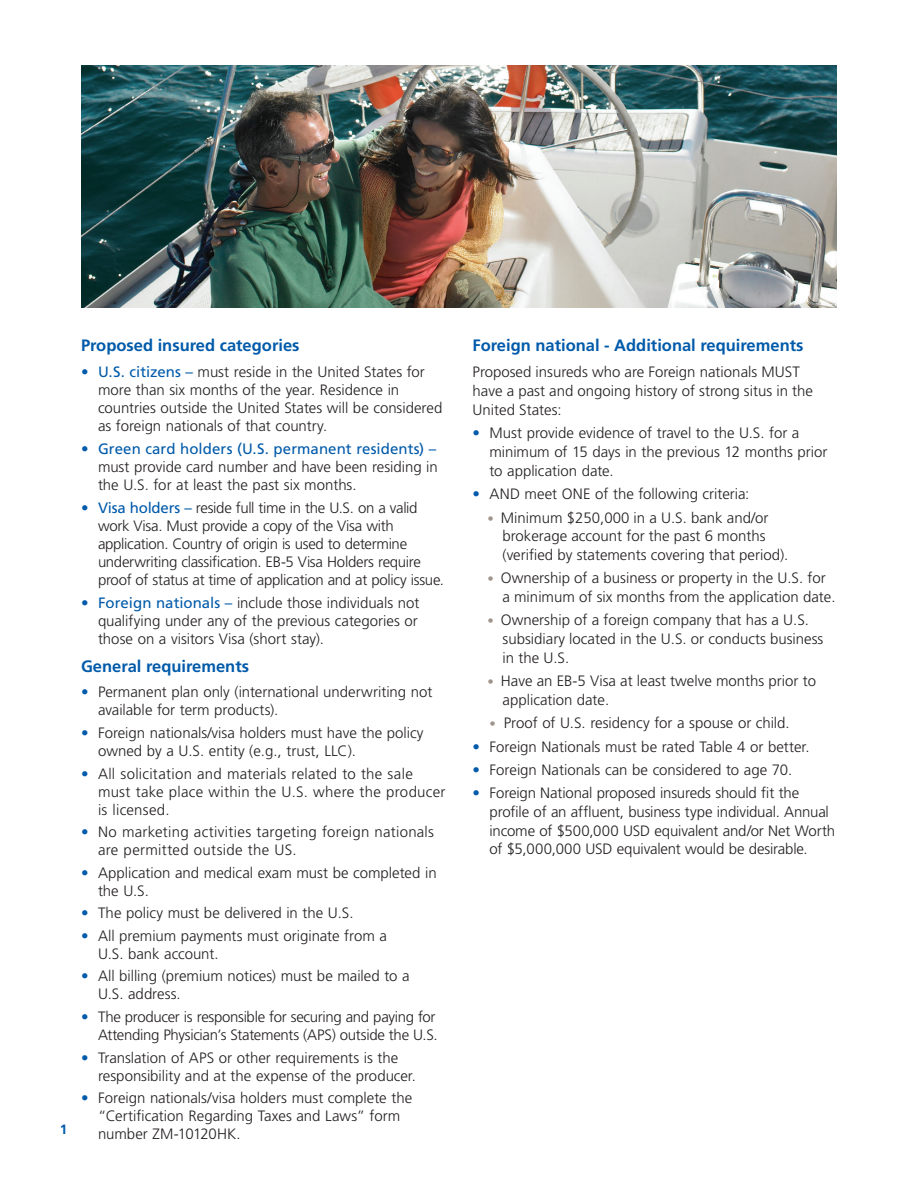
<style>
.page{position:relative;width:918px;height:1188px;background:#fff}
.page>*{position:absolute;margin:0;border:0;box-sizing:border-box;transform-origin:0 0}
.Head_2{font:700 16.5px "Frutiger LT Std";color:#015aaa}
.Bullet{font:300 15px/18px "Frutiger LT Std";color:#231f20}
.Bullet-2{font:300 15px/18px "Frutiger LT Std";letter-spacing:-.02em;color:#231f20}
.Bullet-3{font:300 15px/18px "Frutiger LT Std";letter-spacing:.02em;color:#231f20}
.Head_2-2{font:700 13.5px "Frutiger LT Std";color:#015aaa}
.s1{color:#015aaa}
.s2{font-weight:400;color:#015aaa}
.s3{font-size:12.75px;color:#a0948a}
</style>
<div class="page">
<img style="left:81px;top:66px;width:756px;height:242px">
<p class="Head_2-2" style="left:60px;top:1121px;width:9px">1</p>
<p class="Head_2" style="left:81px;top:336px;width:220px">Proposed insured categories</p>
<p class="Bullet" style="left:98px;top:363px;width:346px;text-indent:-17px"><span class="s1">•</span> <span class="s2">U.S. citizens –</span> must reside in the United States for more than six months of the year. Residence in countries outside the United States will be considered as foreign nationals of that country.</p>
<p class="Bullet" style="left:98px;top:440px;width:341px;text-align:justify;text-indent:-17px"><span class="s1">•</span> <span class="s2">Green card holders (U.S. permanent residents) – </span>must provide card number and have been residing in the U.S. for at least the past six months.</p>
<p class="Bullet-2" style="left:98px;top:499px;width:348px;text-indent:-17px"><span class="s1">•</span> <span class="s2">Visa holders –</span> reside full time in the U.S. on a valid work Visa. Must provide a copy of the Visa with application. Country of origin is used to determine underwriting classification. EB-5 Visa Holders require proof of status at time of application and at policy issue.</p>
<p class="Bullet" style="left:98px;top:594px;width:323px;text-align:justify;text-indent:-17px"><span class="s1">•</span> <span class="s2">Foreign nationals –</span> include those individuals not qualifying under any of the previous categories or those on a visitors Visa (short stay).</p>
<p class="Head_2" style="left:81px;top:656px;width:170px">General requirements</p>
<p class="Bullet" style="left:98px;top:683px;width:336px;text-indent:-17px"><span class="s1">•</span> Permanent plan only (international underwriting not available for term products).</p>
<p class="Bullet" style="left:98px;top:724px;width:327px;text-indent:-17px"><span class="s1">•</span> Foreign nationals/visa holders must have the policy owned by a U.S. entity (e.g., trust, LLC).</p>
<p class="Bullet-3" style="left:98px;top:765px;width:349px;text-indent:-17px"><span class="s1">•</span> All solicitation and materials related to the sale must take place within the U.S. where the producer is licensed.</p>
<p class="Bullet-3" style="left:98px;top:823px;width:337px;text-indent:-17px"><span class="s1">•</span> No marketing activities targeting foreign nationals are permitted outside the US.</p>
<p class="Bullet" style="left:98px;top:864px;width:340px;text-indent:-17px"><span class="s1">•</span> Application and medical exam must be completed in the U.S.</p>
<p class="Bullet" style="left:81px;top:904px;width:274px"><span class="s1">•</span> The policy must be delivered in the U.S.</p>
<p class="Bullet" style="left:98px;top:927px;width:290px;text-indent:-17px"><span class="s1">•</span> All premium payments must originate from a<br>U.S. bank account.</p>
<p class="Bullet" style="left:98px;top:968px;width:313px;text-indent:-17px"><span class="s1">•</span> All billing (premium notices) must be mailed to a<br>U.S. address.</p>
<p class="Bullet-2" style="left:81px;top:1008px;width:358px;text-align:right"><span class="s1">•</span> The producer is responsible for securing and paying for<br>Attending Physician’s Statements (APS) outside the U.S.</p>
<p class="Bullet" style="left:98px;top:1049px;width:320px;text-indent:-17px"><span class="s1">•</span> Translation of APS or other requirements is the responsibility and at the expense of the producer.</p>
<p class="Bullet" style="left:98px;top:1089px;width:316px;text-indent:-17px"><span class="s1">•</span> Foreign nationals/visa holders must complete the “Certification Regarding Taxes and Laws” form number ZM-10120HK.</p>
<p class="Head_2" style="left:472px;top:336px;width:333px">Foreign national - Additional requirements</p>
<p class="Bullet" style="left:472px;top:362px;width:342px;line-height:19.2px">Proposed insureds who are Foreign nationals MUST have a past and ongoing history of strong situs in the<br>United States:</p>
<p class="Bullet" style="left:490px;top:424px;width:340px;line-height:18.8px;text-indent:-17px"><span class="s1">•</span> Must provide evidence of travel to the U.S. for a minimum of 15 days in the previous 12 months prior to application date.</p>
<p class="Bullet" style="left:472px;top:485px;width:278px"><span class="s1">•</span> AND meet ONE of the following criteria:</p>
<p class="Bullet" style="left:502px;top:508px;width:287px;line-height:18.8px;text-indent:-15px"><span class="s3">•</span> Minimum $250,000 in a U.S. bank and/or brokerage account for the past 6 months (verified by statements covering that period).</p>
<p class="Bullet" style="left:502px;top:569px;width:335px;line-height:18.8px;text-indent:-15px"><span class="s3">•</span> Ownership of a business or property in the U.S. for a minimum of six months from the application date.</p>
<p class="Bullet" style="left:502px;top:611px;width:322px;line-height:18.8px;text-indent:-15px"><span class="s3">•</span> Ownership of a foreign company that has a U.S. subsidiary located in the U.S. or conducts business in the U.S.</p>
<p class="Bullet" style="left:502px;top:672px;width:315px;line-height:18.8px;text-indent:-15px"><span class="s3">•</span> Have an EB-5 Visa at least twelve months prior to application date.</p>
<p class="Bullet" style="left:490px;top:714px;width:302px"><span class="s3">•</span> Proof of U.S. residency for a spouse or child.</p>
<p class="Bullet" style="left:472px;top:738px;width:339px"><span class="s1">•</span> Foreign Nationals must be rated Table 4 or better.</p>
<p class="Bullet" style="left:472px;top:761px;width:321px"><span class="s1">•</span> Foreign Nationals can be considered to age 70.</p>
<p class="Bullet" style="left:490px;top:784px;width:347px;line-height:18.8px;text-indent:-17px"><span class="s1">•</span> Foreign National proposed insureds should fit the profile of an affluent, business type individual. Annual income of $500,000 USD equivalent and/or Net Worth of $5,000,000 USD equivalent would be desirable.</p>
</div>
